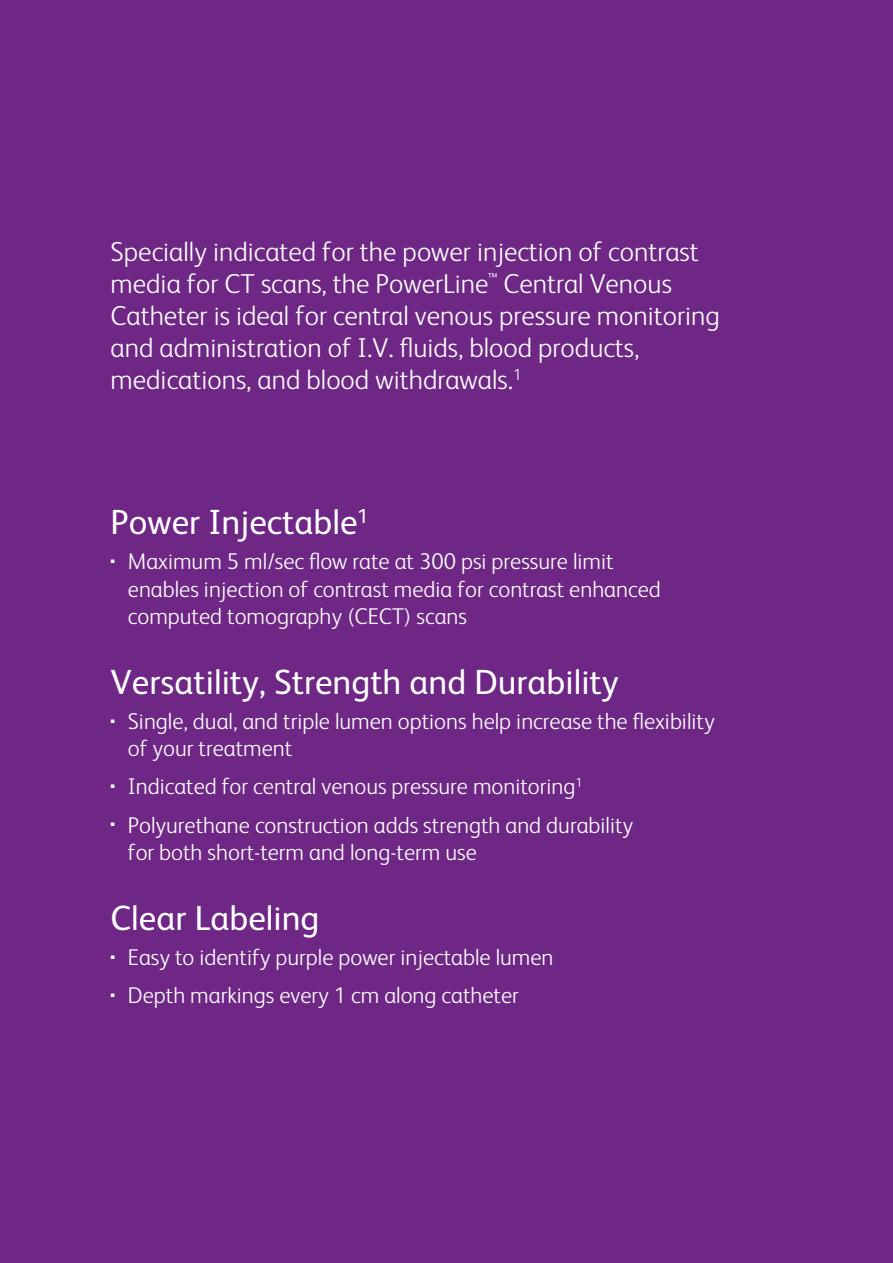
<style>
.page{position:relative;width:893px;height:1263px;background:#6f2786}
.page>*{position:absolute;margin:0;border:0;box-sizing:border-box;transform-origin:0 0}
.t1{font:34.95px "FS Albert Pro";color:#fff}
.t2{font:300 27.45px/32px "FS Albert Pro";color:#fff}
.t3{font:300 22.8px/27.5px "FS Albert Pro";color:#fff}
</style>
<div class="page">
<p class="t2" style="left:111px;top:234px;width:611px">Specially indicated for the power injection of contrast media for CT scans, the PowerLine<sup>™</sup> Central Venous Catheter is ideal for central venous pressure monitoring and administration of I.V. fluids, blood products, medications, and blood withdrawals.<sup>1</sup></p>
<h1 class="t1" style="left:111px;top:497px;width:260px">Power Injectable<sup>1</sup></h1>
<p class="t3" style="left:128px;top:546px;width:534px;text-indent:-17px"><sup>■</sup> Maximum 5 ml/sec flow rate at 300 psi pressure limit enables injection of contrast media for contrast enhanced computed tomography (CECT) scans</p>
<h1 class="t1" style="left:111px;top:657px;width:509px">Versatility, Strength and Durability</h1>
<p class="t3" style="left:128px;top:706px;width:588px;text-indent:-17px"><sup>■</sup> Single, dual, and triple lumen options help increase the flexibility of your treatment</p>
<p class="t3" style="left:111px;top:771px;width:473px"><sup>■</sup> Indicated for central venous pressure monitoring<sup>1</sup></p>
<p class="t3" style="left:128px;top:809px;width:507px;text-indent:-17px"><sup>■</sup> Polyurethane construction adds strength and durability for both short-term and long-term use</p>
<h1 class="t1" style="left:111px;top:893px;width:210px">Clear Labeling</h1>
<p class="t3" style="left:111px;top:942px;width:444px"><sup>■</sup> Easy to identify purple power injectable lumen</p>
<p class="t3" style="left:111px;top:980px;width:410px"><sup>■</sup> Depth markings every 1 cm along catheter</p>
</div>
